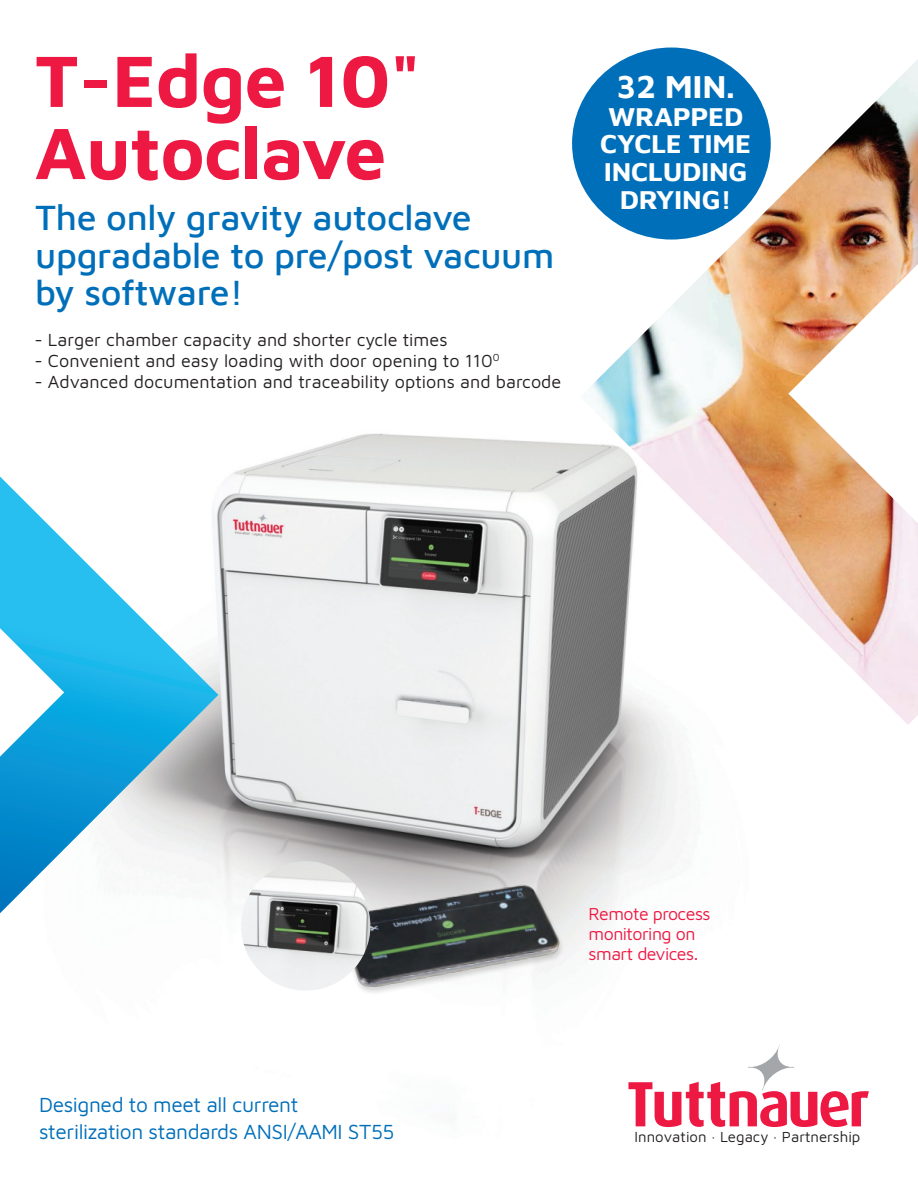
<style>
.page{position:relative;width:918px;height:1188px;background:#fff}
.page>*{position:absolute;margin:0;border:0;box-sizing:border-box;transform-origin:0 0}
.t1{font:700 75px/72.2px "Maven Pro";letter-spacing:-.01em;color:#ed1943}
.t2{font:500 36px/37.5px "Maven Pro";letter-spacing:-.01em;color:#006fba}
.t3{font:700 33.3px "Maven Pro";color:#fff}
.t4{font:700 27.15px/27.8px "Maven Pro";letter-spacing:-.01em;color:#fff;text-align:center}
.t5{font:21px/27px "Maven Pro";letter-spacing:-.02em;color:#006fba}
.t6{font:18px "Maven Pro";color:#231f20}
.t7{font:17.85px/20.1px "Maven Pro";letter-spacing:-.03em;color:#ed1943}
.t8{font:15px "Maven Pro";color:#231f20}
</style>
<div class="page">
<img style="left:218px;top:433px;width:472px;height:517px">
<img style="left:580px;top:59px;width:338px;height:666px">
<svg style="left:0;top:476px;width:218px;height:437px"></svg>
<svg style="left:628px;top:1044px;width:241px;height:83px"></svg>
<div style="left:572px;top:48px;width:199px;height:192px;background:#006fba;border-radius:50%"></div>
<img style="left:349px;top:877px;width:231px;height:116px">
<img style="left:241px;top:861px;width:129px;height:130px;border-radius:65px">
<h1 class="t1" style="left:35px;top:40px;width:388px">T-Edge 10"<br>Autoclave</h1>
<h2 class="t2" style="left:35px;top:197px;width:521px">The only gravity autoclave upgradable to pre/post vacuum by software!</h2>
<p class="t6" style="left:34px;top:327px;width:415px">- Larger chamber capacity and shorter cycle times</p>
<p class="t6" style="left:34px;top:348px;width:467px">- Convenient and easy loading with door opening to 110<sup>0</sup></p>
<p class="t6" style="left:34px;top:369px;width:529px">- Advanced documentation and traceability options and barcode</p>
<h3 class="t3" style="left:617px;top:63px;width:120px">32 MIN.</h3>
<h3 class="t4" style="left:600px;top:100px;width:153px">WRAPPED<br>CYCLE TIME<br>INCLUDING<br>DRYING!</h3>
<p class="t5" style="left:39px;top:1090px;width:357px">Designed to meet all current sterilization standards ANSI/AAMI ST55</p>
<p class="t7" style="left:589px;top:903px;width:124px">Remote process monitoring on smart devices.</p>
<p class="t8" style="left:635px;top:1127px;width:227px">Innovation · Legacy · Partnership</p>
</div>
